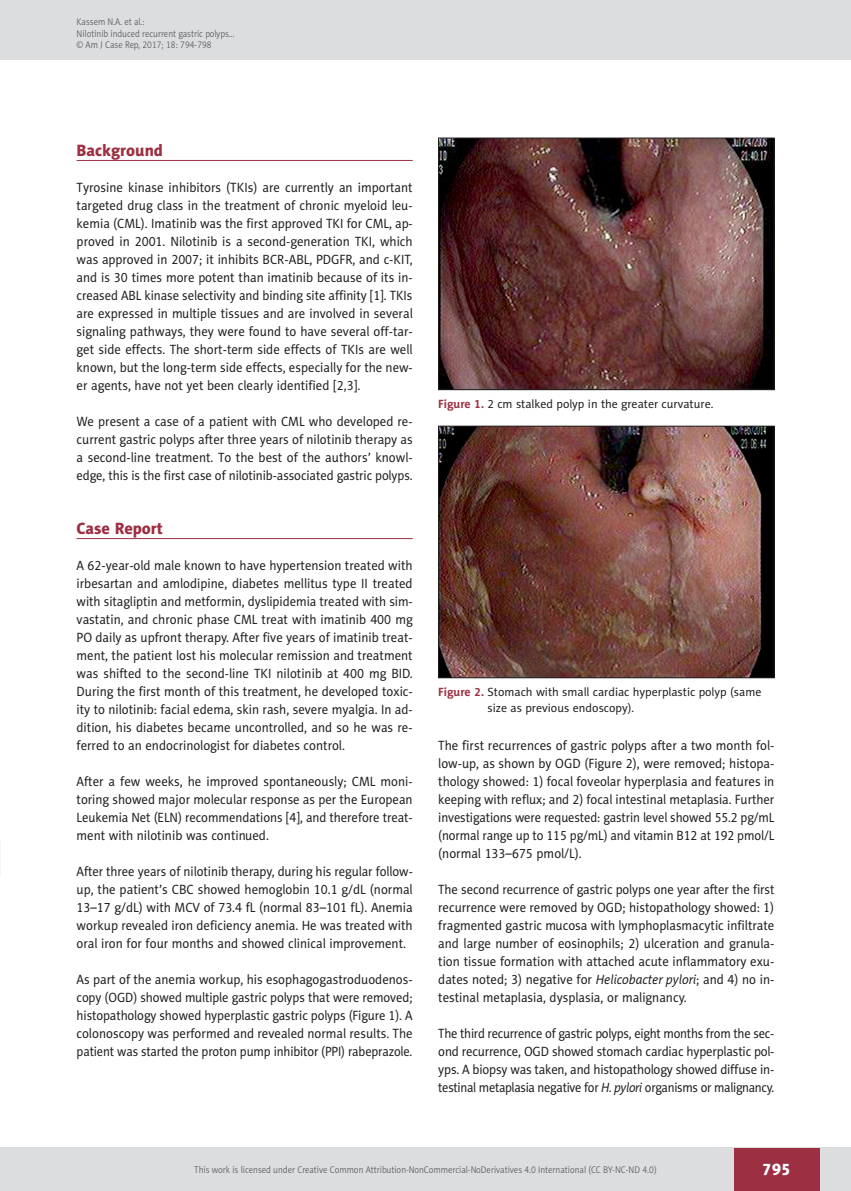
<style>
.page{position:relative;width:851px;height:1191px;background:#fff}
.page>*{position:absolute;margin:0;border:0;box-sizing:border-box;transform-origin:0 0}
.AJCR_Headline_1{font:16.5px "Naomi Sans EFN Heavy";color:#9d2f42}
.t1{font:16.5px "Naomi Sans EFN Heavy";color:#fff}
.AJCR_Body{font:13.5px/18px "Naomi Sans EFN";color:#231f20;text-align:justify;scale:.95 1}
.AJCR_Body-2{font:13.5px/18px "Naomi Sans EFN";color:#231f20;text-align:justify;scale:.94 1}
.AJCR_Body-3{font:13.5px/18px "Naomi Sans EFN";color:#231f20;text-align:justify;scale:.93 1}
.AJCR_Rycina_tytul{font:12px/15.8px "Naomi Sans EFN";color:#231f20}
.AJCR_pagina_zywa{font:9.75px/11.2px "Naomi Sans EFN Light";color:#57585a;scale:.9 1}
.AJCR_pagina_sygnatur{font:9.75px "Naomi Sans EFN Light";color:#57585a;scale:.9 1}
.s1{font-weight:700;color:#9d2f42}
.s2{font-style:italic}
</style>
<div class="page">
<hr style="left:77px;top:160px;width:335px;height:1px;background:#9d2f42">
<hr style="left:77px;top:538px;width:335px;height:1px;background:#9d2f42">
<img style="left:440px;top:140px;width:332px;height:248px">
<div style="left:438px;top:138px;width:336px;height:252px;border:1px solid #231f20"></div>
<img style="left:440px;top:428px;width:332px;height:248px">
<div style="left:438px;top:426px;width:336px;height:252px;border:1px solid #231f20"></div>
<div style="left:0;top:1148px;width:850px;height:43px;background:#dcdddf"></div>
<div style="left:733px;top:1147px;width:86px;height:43px;background:#9d2f42"></div>
<div style="left:0;top:0;width:850px;height:60px;background:#dcdddf"></div>
<p class="AJCR_pagina_zywa" style="left:77px;top:16px;width:177px">Kassem N.A. et al.:<br>Nilotinib induced recurrent gastric polyps…</p>
<p class="AJCR_pagina_sygnatur" style="left:77px;top:39px;width:152px">© Am J Case Rep, 2017; 18: 794-798</p>
<p class="AJCR_Headline_1" style="left:77px;top:140px;width:88px">Background</p>
<p class="AJCR_Body" style="left:77px;top:178px;width:355px">Tyrosine kinase inhibitors (TKIs) are currently an important targeted drug class in the treatment of chronic myeloid leu&shy;kemia (CML). Imatinib was the first approved TKI for CML, ap&shy;proved in 2001. Nilotinib is a second-generation TKI, which was approved in 2007; it inhibits BCR-ABL, PDGFR, and c-KIT, and is 30 times more potent than imatinib because of its in&shy;creased ABL kinase selectivity and binding site affinity [1]. TKIs are expressed in multiple tissues and are involved in several signaling pathways, they were found to have several off-tar&shy;get side effects. The short-term side effects of TKIs are well known, but the long-term side effects, especially for the new&shy;er agents, have not yet been clearly identified [2,3].</p>
<p class="AJCR_Body" style="left:77px;top:412px;width:355px">We present a case of a patient with CML who developed re&shy;current gastric polyps after three years of nilotinib therapy as a second-line treatment. To the best of the authors’ knowl&shy;edge, this is the first case of nilotinib-associated gastric polyps.</p>
<p class="AJCR_Headline_1" style="left:77px;top:518px;width:88px">Case Report</p>
<p class="AJCR_Body" style="left:77px;top:556px;width:355px">A 62-year-old male known to have hypertension treated with irbesartan and amlodipine, diabetes mellitus type II treated with sitagliptin and metformin, dyslipidemia treated with sim&shy;vastatin, and chronic phase CML treat with imatinib 400 mg PO daily as upfront therapy. After five years of imatinib treat&shy;ment, the patient lost his molecular remission and treatment was shifted to the second-line TKI nilotinib at 400 mg BID.<br>During the first month of this treatment, he developed toxic&shy;ity to nilotinib: facial edema, skin rash, severe myalgia. In ad&shy;dition, his diabetes became uncontrolled, and so he was re&shy;ferred to an endocrinologist for diabetes control.</p>
<p class="AJCR_Body" style="left:77px;top:772px;width:355px">After a few weeks, he improved spontaneously; CML moni&shy;toring showed major molecular response as per the European Leukemia Net (ELN) recommendations [4], and therefore treat&shy;ment with nilotinib was continued.</p>
<p class="AJCR_Body-2" style="left:77px;top:862px;width:359px">After three years of nilotinib therapy, during his regular follow&shy;up, the patient’s CBC showed hemoglobin 10.1 g/dL (normal 13–17 g/dL) with MCV of 73.4 fL (normal 83–101 fL). Anemia workup revealed iron deficiency anemia. He was treated with oral iron for four months and showed clinical improvement.</p>
<p class="AJCR_Body" style="left:77px;top:970px;width:355px">As part of the anemia workup, his esophagogastroduodenos&shy;copy (OGD) showed multiple gastric polyps that were removed; histopathology showed hyperplastic gastric polyps (Figure 1). A colonoscopy was performed and revealed normal results. The patient was started the proton pump inhibitor (PPI) rabeprazole.</p>
<p class="AJCR_Rycina_tytul" style="left:438px;top:396px;width:277px"><span class="s1">Figure 1.</span> 2 cm stalked polyp in the greater curvature.</p>
<p class="AJCR_Rycina_tytul" style="left:487px;top:684px;width:275px;text-indent:-49px"><span class="s1">Figure 2.</span> Stomach with small cardiac hyperplastic polyp (same size as previous endoscopy).</p>
<p class="AJCR_Body" style="left:438px;top:736px;width:355px">The first recurrences of gastric polyps after a two month fol&shy;low-up, as shown by OGD (Figure 2), were removed; histopa&shy;thology showed: 1) focal foveolar hyperplasia and features in keeping with reflux; and 2) focal intestinal metaplasia. Further investigations were requested: gastrin level showed 55.2 pg/mL (normal range up to 115 pg/mL) and vitamin B12 at 192 pmol/L (normal 133–675 pmol/L).</p>
<p class="AJCR_Body-2" style="left:438px;top:880px;width:359px">The second recurrence of gastric polyps one year after the first recurrence were removed by OGD; histopathology showed: 1) fragmented gastric mucosa with lymphoplasmacytic infiltrate and large number of eosinophils; 2) ulceration and granula&shy;tion tissue formation with attached acute inflammatory exu&shy;dates noted; 3) negative for <span class="s2">Helicobacter pylori</span>; and 4) no in&shy;testinal metaplasia, dysplasia, or malignancy.</p>
<p class="AJCR_Body-3" style="left:438px;top:1024px;width:363px">The third recurrence of gastric polyps, eight months from the sec&shy;ond recurrence, OGD showed stomach cardiac hyperplastic pol&shy;yps. A biopsy was taken, and histopathology showed diffuse in&shy;testinal metaplasia negative for <span class="s2">H. pylori</span> organisms or malignancy.</p>
<p class="AJCR_pagina_zywa" style="left:194px;top:1164px;width:515px">This work is licensed under Creative Common Attribution-NonCommercial-NoDerivatives 4.0 International (CC BY-NC-ND 4.0)</p>
<p class="t1" style="left:762px;top:1159px;width:30px">795</p>
</div>
